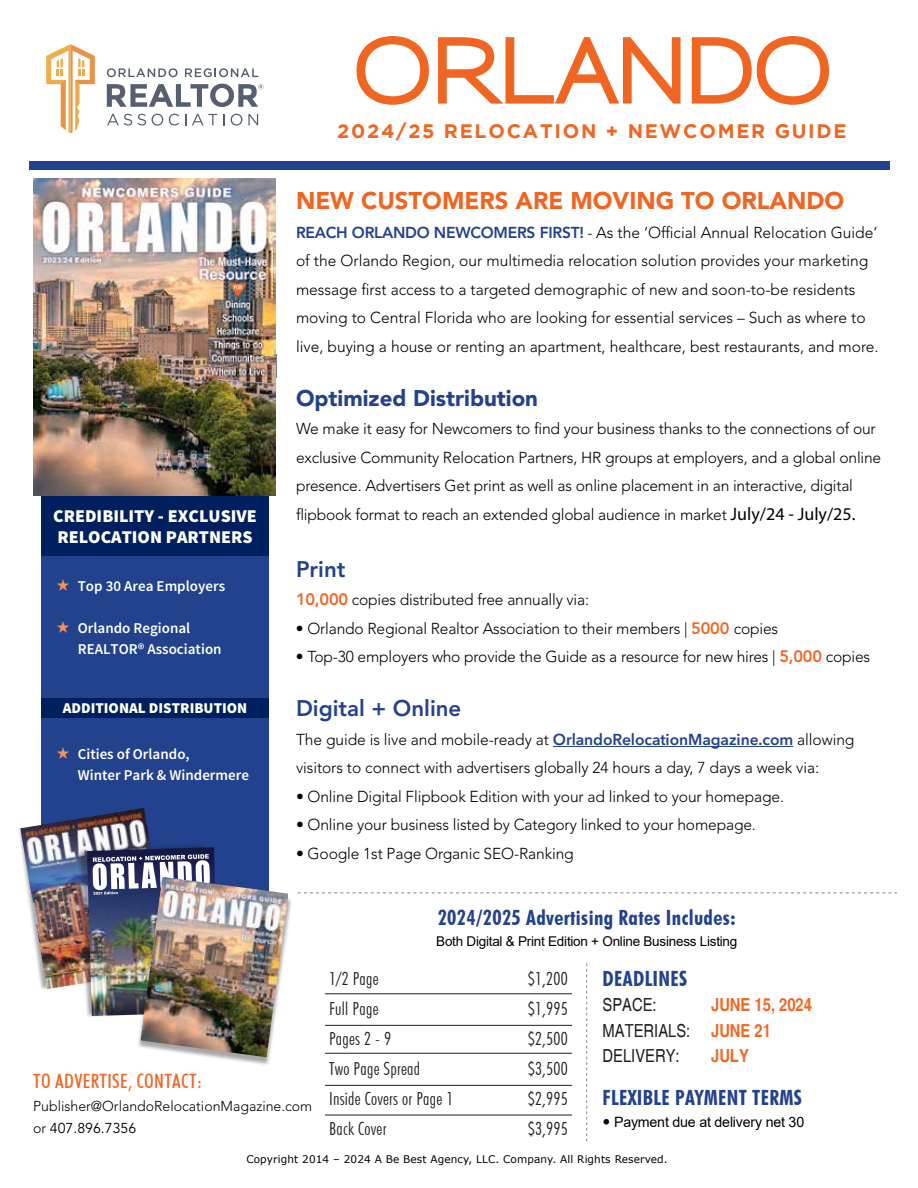
<style>
.page{position:relative;width:918px;height:1188px;background:#fff}
.page>*{position:absolute;margin:0;border:0;box-sizing:border-box;transform-origin:0 0}
.t1{font:900 24px "Avenir LT Std";color:#f16522}
.t2{font:900 22.5px "Avenir LT Std";color:#22428e}
.t3{font:800 22.5px "Avenir LT Std";color:#22428e}
.t4{font:700 condensed 21px "Futura BT";letter-spacing:.015em;color:#22428e}
.t5{font:500 condensed 19.8px "Futura BT";letter-spacing:.015em;color:#f16522}
.t6{font:700 19.5px "Gotham";letter-spacing:.09em;color:#f16522}
.t7{font:300 condensed 18px/30px "Futura BT";letter-spacing:.015em;color:#231f20}
.t8{font:900 18px/21.6px "Source Sans Pro";color:#fff}
.t9{font:condensed 18px/25.5px "Helvetica";color:#231f20}
.t10{font:700 condensed 18px/25.5px "Helvetica";color:#f16724}
.t11{font:300 15.75px/28.5px "Avenir LT Std";letter-spacing:-.01em;color:#000}
.t12{font:600 15px/21px "Source Sans Pro";color:#fff}
.t13{font:900 15px "Source Sans Pro";color:#fff}
.t14{font:300 14.25px/22.5px "Avenir LT Std";color:#000}
.t15{font:14.25px "Arial";letter-spacing:-.015em;color:#000}
.t16{font:13.5px "Arial";letter-spacing:-.02em;color:#000}
.t17{font:10.5px "Verdana";letter-spacing:.01em;color:#000}
.s1{font-weight:800;color:#22428e}
.s2{font-family:"Myriad Pro";font-weight:400;font-size:18px}
.s3{font-weight:800;font-size:16.5px;color:#f16724}
.s4{font-family:"Avenir Next LT Pro";font-weight:600;color:#22428e}
.s5{font-weight:400}
</style>
<div class="page">
<div style="left:41px;top:507px;width:228px;height:402px;background:#22428e"></div>
<div style="left:41px;top:490px;width:228px;height:65px;background:#001f5e"></div>
<img style="left:20px;top:827px;width:7px;height:61px">
<div style="left:41px;top:698px;width:228px;height:20px;background:#001f5e"></div>
<hr style="left:553px;top:746px;width:240px;height:1px;background:#22428e">
<div style="left:29px;top:161px;width:861px;height:8px;background:#22428e"></div>
<svg style="left:343px;top:892px;width:554px;height:1px"></svg>
<svg style="left:357px;top:36px;width:472px;height:69px"></svg>
<svg style="left:46px;top:44px;width:49px;height:90px"></svg>
<svg style="left:107px;top:68px;width:71px;height:9px"></svg>
<svg style="left:185px;top:68px;width:73px;height:9px"></svg>
<svg style="left:107px;top:114px;width:39px;height:12px"></svg>
<svg style="left:152px;top:114px;width:11px;height:12px"></svg>
<svg style="left:169px;top:114px;width:10px;height:12px"></svg>
<svg style="left:192px;top:114px;width:25px;height:11px"></svg>
<svg style="left:231px;top:114px;width:11px;height:12px"></svg>
<svg style="left:248px;top:114px;width:10px;height:11px"></svg>
<svg style="left:107px;top:84px;width:156px;height:23px"></svg>
<svg style="left:586px;top:963px;width:1px;height:179px"></svg>
<hr style="left:325px;top:1085px;width:247px;height:1px;background:#231f20">
<hr style="left:325px;top:1115px;width:247px;height:1px;background:#231f20">
<hr style="left:325px;top:994px;width:247px;height:1px;background:#231f20">
<hr style="left:325px;top:1025px;width:247px;height:1px;background:#231f20">
<hr style="left:325px;top:1053px;width:247px;height:1px;background:#231f20">
<img style="left:34px;top:179px;width:242px;height:316px">
<img style="left:27px;top:808px;width:121px;height:182px">
<img style="left:85px;top:828px;width:258px;height:288px">
<img style="left:141px;top:877px;width:147px;height:180px">
<p class="t8" style="left:53px;top:506px;width:205px">CREDIBILITY - EXCLUSIVE<br>RELOCATION PARTNERS</p>
<p class="t12" style="left:78px;top:576px;width:149px">Top 30 Area Employers</p>
<p class="t12" style="left:78px;top:618px;width:145px">Orlando Regional<br>REALTOR® Association</p>
<p class="t13" style="left:63px;top:698px;width:186px">ADDITIONAL DISTRIBUTION</p>
<p class="t12" style="left:78px;top:744px;width:173px">Cities of Orlando,<br>Winter Park &amp; Windermere</p>
<p class="t6" style="left:337px;top:120px;width:511px">2024/25 RELOCATION + NEWCOMER GUIDE</p>
<h1 class="t1" style="left:296px;top:187px;width:550px">NEW CUSTOMERS ARE MOVING TO ORLANDO</h1>
<p class="t11" style="left:296px;top:218px;width:584px"><span class="s1">REACH ORLANDO NEWCOMERS FIRST!</span> - As the ‘Official Annual Relocation Guide’ of the Orlando Region, our multimedia relocation solution provides your marketing message first access to a targeted demographic of new and soon-to-be residents moving to Central Florida who are looking for essential services – Such as where to live, buying a house or renting an apartment, healthcare, best restaurants, and more.</p>
<h2 class="t2" style="left:296px;top:384px;width:244px">Optimized Distribution</h2>
<p class="t11" style="left:296px;top:415px;width:587px">We make it easy for Newcomers to find your business thanks to the connections of our exclusive Community Relocation Partners, HR groups at employers, and a global online presence. Advertisers Get print as well as online placement in an interactive, digital flipbook format to reach an extended global audience in market <span class="s2">July/24 - July/25.</span></p>
<h2 class="t3" style="left:296px;top:556px;width:51px">Print</h2>
<p class="t11" style="left:296px;top:586px;width:295px"><span class="s3">10,000</span> copies distributed free annually via:</p>
<p class="t11" style="left:296px;top:614px;width:484px">• Orlando Regional Realtor Association to their members | <span class="s3">5000</span> copies</p>
<p class="t11" style="left:296px;top:643px;width:576px">• Top-30 employers who provide the Guide as a resource for new hires | <span class="s3">5,000</span> copies</p>
<h2 class="t3" style="left:296px;top:695px;width:167px">Digital + Online</h2>
<p class="t11" style="left:296px;top:725px;width:560px">The guide is live and mobile-ready at <span class="s4">OrlandoRelocationMagazine.com</span> allowing visitors to connect with advertisers globally 24 hours a day, 7 days a week via:</p>
<p class="t11" style="left:296px;top:782px;width:490px">• Online Digital Flipbook Edition with your ad linked to your homepage.</p>
<p class="t11" style="left:296px;top:811px;width:461px">• Online your business listed by Category linked to your homepage.</p>
<p class="t11" style="left:296px;top:839px;width:279px">• Google 1st Page Organic SEO-Ranking</p>
<h3 class="t4" style="left:438px;top:905px;width:300px">2024/2025 Advertising Rates Includes:</h3>
<p class="t16" style="left:436px;top:932px;width:303px">Both Digital &amp; Print Edition + Online Business Listing</p>
<p class="t5" style="left:33px;top:1069px;width:171px">TO ADVERTISE, CONTACT:</p>
<p class="t14" style="left:33px;top:1095px;width:281px">Publisher@OrlandoRelocationMagazine.com or <span class="s5">407.896.7356</span></p>
<p class="t7" style="left:329px;top:963px;width:126px">1/2 Page<br>Full Page<br>Pages 2 - 9<br>Two Page Spread<br>Inside Covers or Page 1<br>Back Cover</p>
<p class="t7" style="left:528px;top:963px;width:42px;text-align:justify">$1,200 $1,995 $2,500 $3,500 $2,995 $3,995</p>
<h3 class="t4" style="left:603px;top:965px;width:86px">DEADLINES</h3>
<p class="t9" style="left:603px;top:992px;width:89px">SPACE:<br>MATERIALS:<br>DELIVERY:</p>
<p class="t10" style="left:711px;top:992px;width:102px">JUNE 15, 2024<br>JUNE 21<br>JULY</p>
<h3 class="t4" style="left:603px;top:1085px;width:201px">FLEXIBLE PAYMENT TERMS</h3>
<p class="t15" style="left:614px;top:1113px;width:192px">Payment due at delivery net 30</p>
<p class="t17" style="left:246px;top:1151px;width:423px">Copyright 2014 – 2024 A Be Best Agency, LLC. Company. All Rights Reserved.</p>
</div>
